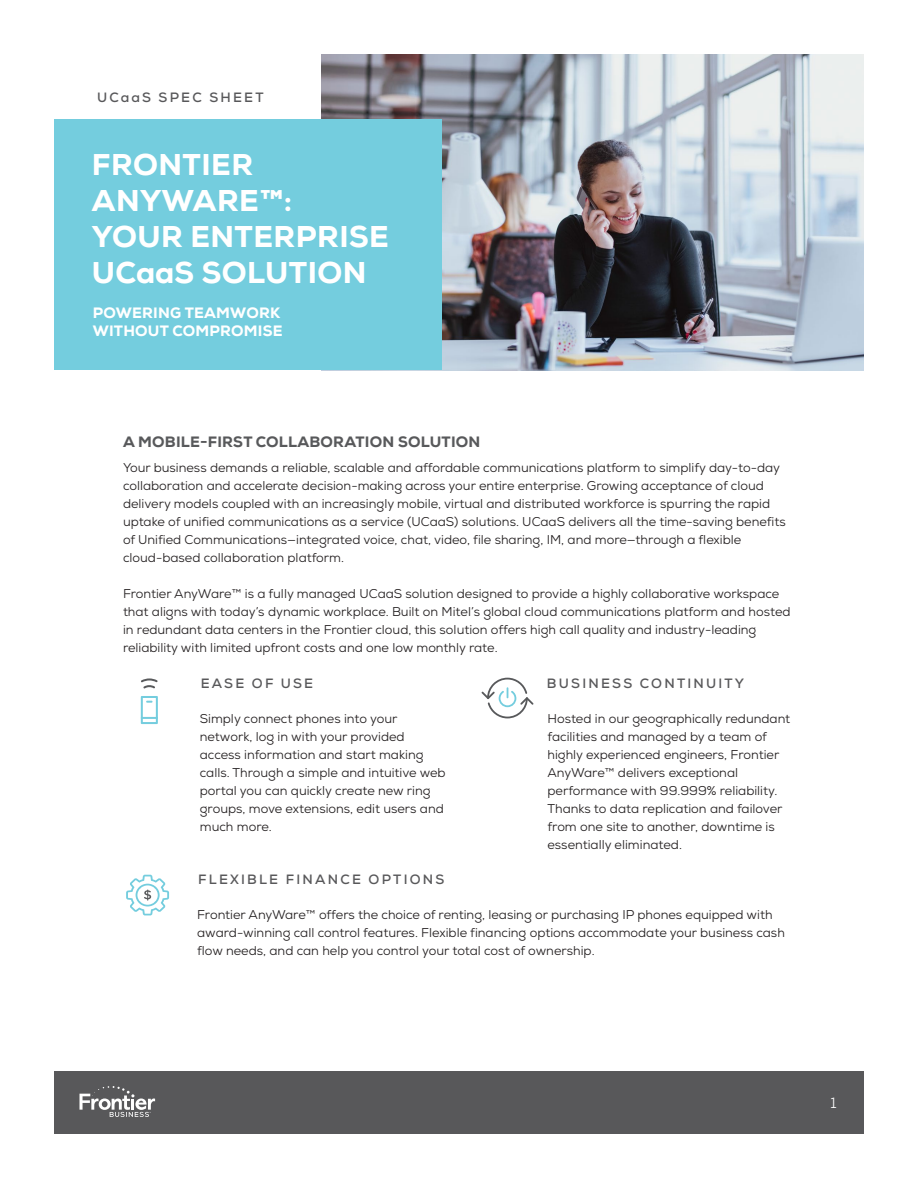
<style>
.page{position:relative;width:918px;height:1188px;background:#fff}
.page>*{position:absolute;margin:0;border:0;box-sizing:border-box;transform-origin:0 0}
.t1{font:800 30px/36px "Nexa";letter-spacing:.015em;color:#fff}
.t2{font:800 15px "Nexa";letter-spacing:.015em;color:#58595b}
.t3{font:800 15px/18px "Nexa";letter-spacing:.015em;color:#fff}
.t4{font:15px "Nexa";color:#fff}
.t5{font:700 13.5px "Nexa";letter-spacing:.165em;color:#58585a}
.t6{font:12.75px/18px "Nexa";color:#231f20}
</style>
<div class="page">
<img style="left:321px;top:54px;width:543px;height:316px">
<div style="left:54px;top:1071px;width:810px;height:63px;background:#58585a"></div>
<svg style="left:79px;top:1086px;width:76px;height:31px"></svg>
<div style="left:54px;top:120px;width:388px;height:250px;background:#74cdde"></div>
<svg style="left:126px;top:875px;width:43px;height:40px"></svg>
<svg style="left:482px;top:678px;width:52px;height:40px"></svg>
<svg style="left:141px;top:696px;width:17px;height:28px"></svg>
<svg style="left:141px;top:678px;width:17px;height:10px"></svg>
<p class="t5" style="left:97px;top:88px;width:168px">UCaaS SPEC SHEET</p>
<h1 class="t1" style="left:92px;top:147px;width:298px">FRONTIER<br>ANYWARE™:<br>YOUR ENTERPRISE<br>UCaaS SOLUTION</h1>
<p class="t3" style="left:93px;top:303px;width:191px">POWERING TEAMWORK<br>WITHOUT COMPROMISE</p>
<p class="t2" style="left:123px;top:432px;width:359px">A MOBILE-FIRST COLLABORATION SOLUTION</p>
<p class="t6" style="left:123px;top:458px;width:664px">Your business demands a reliable, scalable and affordable communications platform to simplify day-to-day collaboration and accelerate decision-making across your entire enterprise. Growing acceptance of cloud delivery models coupled with an increasingly mobile, virtual and distributed workforce is spurring the rapid uptake of unified communications as a service (UCaaS) solutions. UCaaS delivers all the time-saving benefits of Unified Communications—integrated voice, chat, video, file sharing, IM, and more—through a flexible cloud-based collaboration platform.</p>
<p class="t6" style="left:123px;top:584px;width:669px">Frontier AnyWare™ is a fully managed UCaaS solution designed to provide a highly collaborative workspace that aligns with today’s dynamic workplace. Built on Mitel’s global cloud communications platform and hosted in redundant data centers in the Frontier cloud, this solution offers high call quality and industry-leading reliability with limited upfront costs and one low monthly rate.</p>
<p class="t5" style="left:201px;top:675px;width:114px">EASE OF USE</p>
<p class="t5" style="left:547px;top:675px;width:199px">BUSINESS CONTINUITY</p>
<p class="t6" style="left:200px;top:709px;width:247px">Simply connect phones into your network, log in with your provided access information and start making calls. Through a simple and intuitive web portal you can quickly create new ring groups, move extensions, edit users and much more.</p>
<p class="t6" style="left:547px;top:709px;width:244px">Hosted in our geographically redundant facilities and managed by a team of highly experienced engineers, Frontier AnyWare™ delivers exceptional performance with 99.999% reliability.<br>Thanks to data replication and failover from one site to another, downtime is essentially eliminated.</p>
<p class="t5" style="left:198px;top:871px;width:248px">FLEXIBLE FINANCE OPTIONS</p>
<p class="t6" style="left:197px;top:906px;width:589px">Frontier AnyWare™ offers the choice of renting, leasing or purchasing IP phones equipped with award-winning call control features. Flexible financing options accommodate your business cash flow needs, and can help you control your total cost of ownership.</p>
<p class="t4" style="left:830px;top:1094px;width:8px">1</p>
</div>
